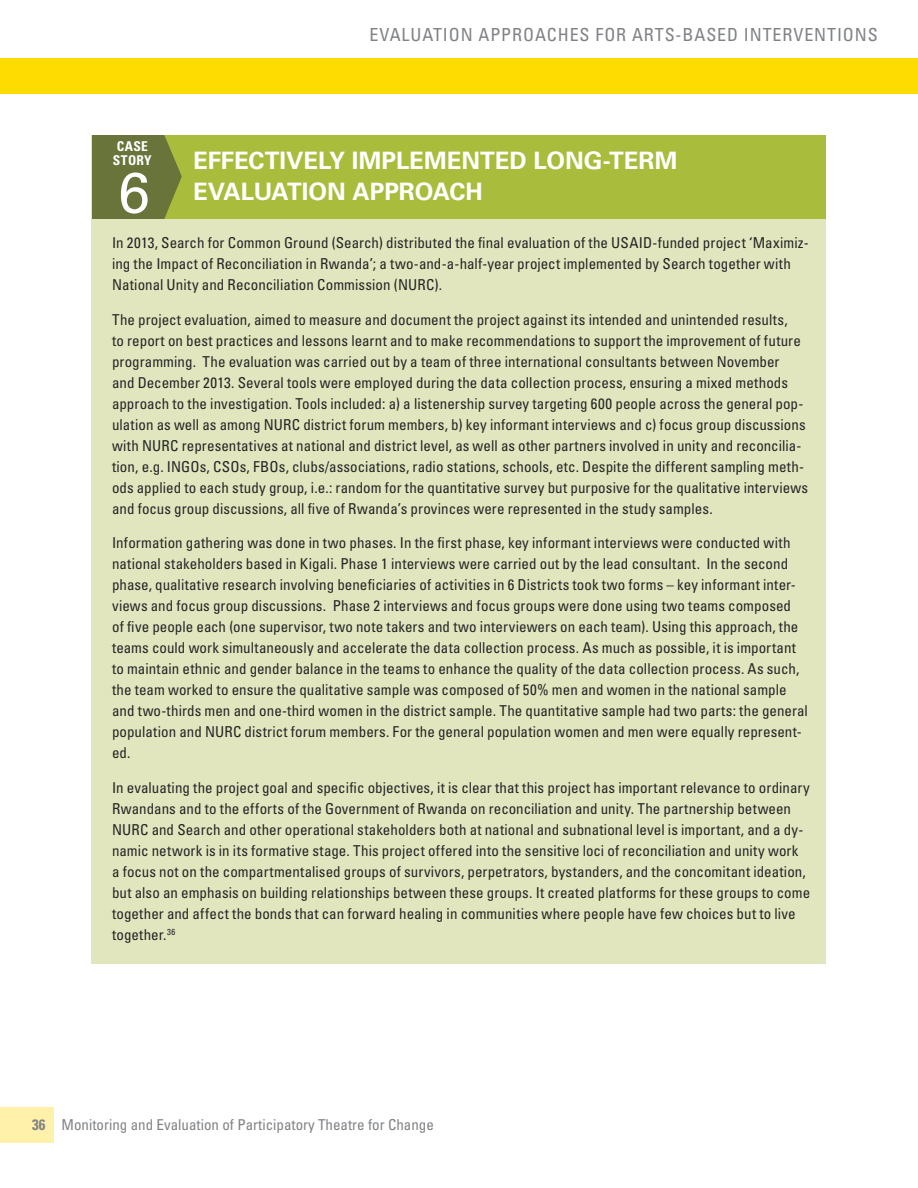
<style>
.page{position:relative;width:918px;height:1188px;background:#fff}
.page>*{position:absolute;margin:0;border:0;box-sizing:border-box;transform-origin:0 0}
.Case_Study_title{font:57px "Univers LT Std";color:#fff}
.Case_Study_title-2{font:700 24px/31.5px "Univers LT Std";color:#fff}
.t1{font:condensed 18px "Univers LT Std";letter-spacing:.05em;color:#808285}
.case_study_body_text{font:condensed 15px/21px "Univers LT Std";letter-spacing:.005em;color:#252525}
.t2{font:condensed 15px "Univers LT Std";color:#808285}
.Case_Study_title-3{font:700 condensed 13.5px "Univers LT Std";letter-spacing:.025em;color:#fff}
.s1{font-weight:700}
</style>
<div class="page">
<div style="left:0;top:58px;width:918px;height:36px;background:#ffdc01"></div>
<div style="left:0;top:1107px;width:54px;height:36px;background:#fff0aa"></div>
<div style="left:92px;top:219px;width:734px;height:744px;background:#e1e6be"></div>
<div style="left:92px;top:135px;width:734px;height:84px;background:#a9bc3b"></div>
<svg style="left:92px;top:135px;width:90px;height:84px"></svg>
<p class="t1" style="left:370px;top:23px;width:178px">Evaluati on Approaches</p>
<p class="t1" style="left:595px;top:23px;width:166px">for Arts-Based Inte</p>
<p class="t1" style="left:783px;top:23px;width:22px">rventi</p>
<p class="t1" style="left:843px;top:23px;width:24px">ons</p>
<p class="Case_Study_title-3" style="left:117px;top:138px;width:32px">CASE</p>
<p class="Case_Study_title-3" style="left:113px;top:152px;width:40px">STORY</p>
<p class="Case_Study_title" style="left:118px;top:159px;width:33px">6</p>
<p class="Case_Study_title-2" style="left:193px;top:145px;width:486px">EFFECTIVELY IMPLEMENTED LONG-TERM<br>EVALUATION APPROACH</p>
<p class="case_study_body_text" style="left:112px;top:232px;width:698px">In 2013, Search for Common Ground (Search) distributed the final evaluation of the USAID-funded project ‘Maximiz&shy;ing the Impact of Reconciliation in Rwanda’; a two-and-a-half-year project implemented by Search together with<br>National Unity and Reconciliation Commission (NURC).</p>
<p class="case_study_body_text" style="left:112px;top:309px;width:698px">The project evaluation, aimed to measure and document the project against its intended and unintended results,<br>to report on best practices and lessons learnt and to make recommendations to support the improvement of future programming. The evaluation was carried out by a team of three international consultants between November<br>and December 2013. Several tools were employed during the data collection process, ensuring a mixed methods approach to the investigation. Tools included: a) a listenership survey targeting 600 people across the general pop&shy;ulation as well as among NURC district forum members, b) key informant interviews and c) focus group discussions with NURC representatives at national and district level, as well as other partners involved in unity and reconcilia&shy;tion, e.g. INGOs, CSOs, FBOs, clubs/associations, radio stations, schools, etc. Despite the different sampling meth&shy;ods applied to each study group, i.e.: random for the quantitative survey but purposive for the qualitative interviews and focus group discussions, all five of Rwanda’s provinces were represented in the study samples.</p>
<p class="case_study_body_text" style="left:112px;top:532px;width:697px">Information gathering was done in two phases. In the first phase, key informant interviews were conducted with national stakeholders based in Kigali. Phase 1 interviews were carried out by the lead consultant. In the second phase, qualitative research involving beneficiaries of activities in 6 D istricts took two forms – key informant inter&shy;views and focus group discussions. Phase 2 interviews and focus groups were done using two teams composed<br>of five people each (one supervisor, two note takers and two interviewers on each team). Using this approach, the teams could work simultaneously and accelerate the data collection process. As much as possible, it is important to maintain ethnic and gender balance in the teams to enhance the quality of the data collection process. As such, the team worked to ensure the qualitative sample was composed of 50% men and women in the national sample and two-thirds men and one-third women in the district sample. The quantitative sample had two parts: the general population and NURC district forum members. For the general population women and men were equally represent&shy;ed.</p>
<p class="case_study_body_text" style="left:112px;top:777px;width:700px">In evaluating the project goal and specific objectives, it is clear that this project has important relevance to ordinary Rwandans and to the efforts of the Government of Rwanda on reconciliation and unity. The partnership between NURC and Search and other operational stakeholders both at national and subnational level is important, and a dy&shy;namic network is in its formative stage. This project offered into the sensitive loci of reconciliation and unity work<br>a focus not on the compartmentalised groups of survivors, perpetrators, bystanders, and the concomitant ideation, but also an emphasis on building relationships between these groups. It created platforms for these groups to come together and affect the bonds that can forward healing in communities where people have few choices but to live together.<sup>36</sup></p>
<p class="t2" style="left:32px;top:1116px;width:403px"><span class="s1">36</span> Monitoring and Evaluation of Participatory Theatre for Change</p>
</div>
